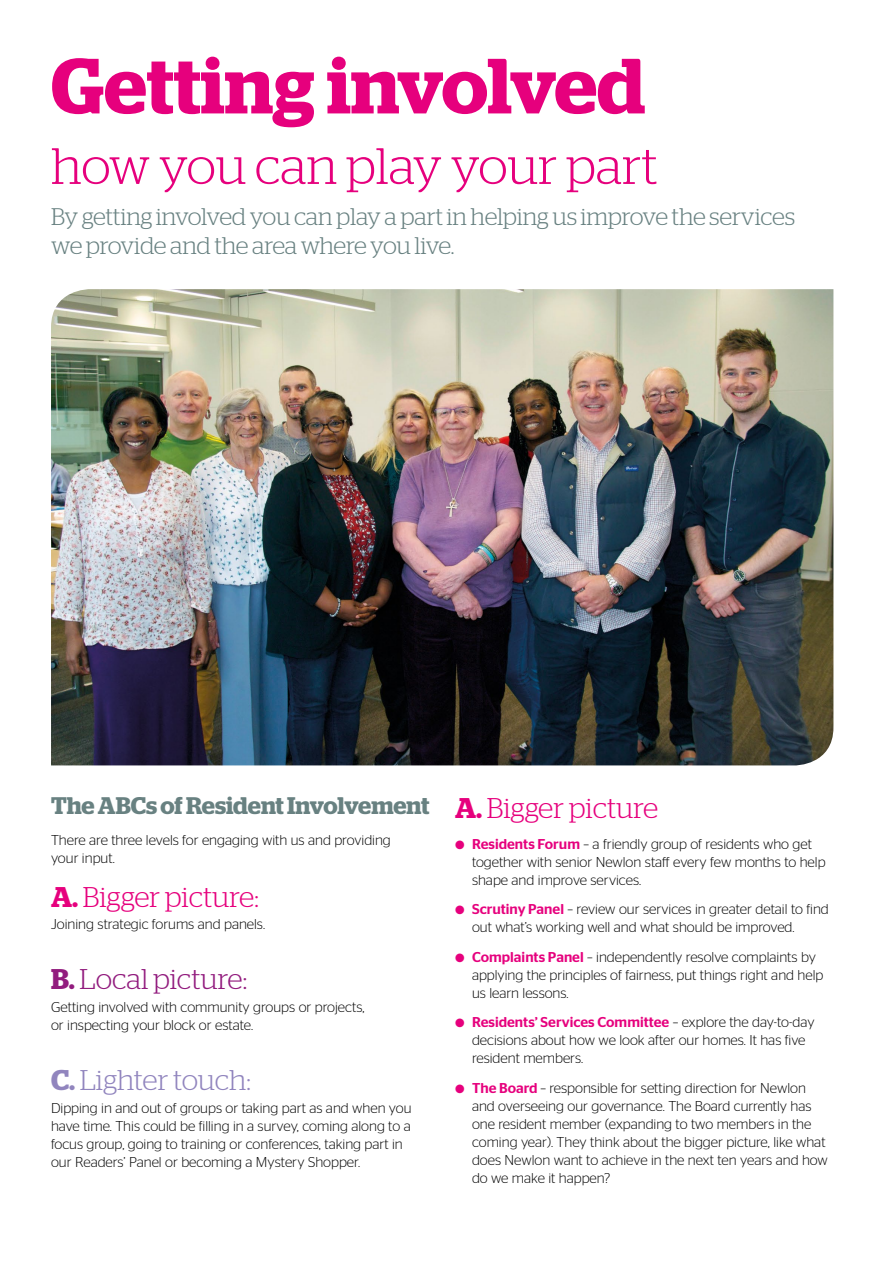
<style>
.page{position:relative;width:893px;height:1263px;background:#fff}
.page>*{position:absolute;margin:0;border:0;box-sizing:border-box;transform-origin:0 0}
.t1{font:600 78px "Stag";color:#e6007d}
.t2{font:300 51px "Stag";letter-spacing:-.005em;color:#e6007d}
.t3{font:300 28.5px "Stag";color:#e6007d}
.t4{font:300 28.5px "Stag";color:#921c7e}
.t5{font:300 28.5px "Stag";letter-spacing:-.01em;color:#9185be}
.t6{font:300 24px/28.5px "Stag";letter-spacing:-.015em;color:#688181}
.t7{font:600 24px "Stag";letter-spacing:-.005em;color:#688181}
.t8{font:300 14.25px/18px "Stag Sans";color:#000}
.s1{font-weight:600}
.s2{color:#e6007d}
.s3{font-weight:500;color:#e6007d}
</style>
<div class="page">
<img style="left:51px;top:289px;width:782px;height:476px">
<h1 class="t1" style="left:51px;top:40px;width:596px">Getting involved</h1>
<h2 class="t2" style="left:51px;top:137px;width:608px">how you can play your part</h2>
<h3 class="t6" style="left:51px;top:202px;width:746px">By getting involved you can play a part in helping us improve the services we provide and the area where you live.</h3>
<h3 class="t7" style="left:51px;top:792px;width:380px">The ABCs of Resident Involvement</h3>
<p class="t8" style="left:51px;top:831px;width:341px">There are three levels for engaging with us and providing your input.</p>
<h3 class="t3" style="left:51px;top:880px;width:209px"><span class="s1">A.</span> Bigger picture:</h3>
<p class="t8" style="left:51px;top:915px;width:216px">Joining strategic forums and panels.</p>
<h3 class="t4" style="left:51px;top:963px;width:198px"><span class="s1">B.</span> Local picture:</h3>
<p class="t8" style="left:51px;top:997px;width:315px">Getting involved with community groups or projects, or inspecting your block or estate.</p>
<h3 class="t5" style="left:51px;top:1064px;width:201px"><span class="s1">C.</span> Lighter touch:</h3>
<p class="t8" style="left:51px;top:1098px;width:362px">Dipping in and out of groups or taking part as and when you have time. This could be filling in a survey, coming along to a focus group, going to training or conferences, taking part in our Readers’ Panel or becoming a Mystery Shopper.</p>
<h3 class="t3" style="left:455px;top:792px;width:205px"><span class="s1">A.</span> Bigger picture</h3>
<p class="t8" style="left:472px;top:835px;width:355px;text-indent:-17px"><span class="s2">●</span> <span class="s3">Residents Forum</span> – a friendly group of residents who get together with senior Newlon staff every few months to help shape and improve services.</p>
<p class="t8" style="left:472px;top:900px;width:358px;text-indent:-17px"><span class="s2">●</span> <span class="s3">Scrutiny Panel</span> – review our services in greater detail to find out what’s working well and what should be improved.</p>
<p class="t8" style="left:472px;top:947px;width:353px;text-indent:-17px"><span class="s2">●</span> <span class="s3">Complaints Panel</span> – independently resolve complaints by applying the principles of fairness, put things right and help us learn lessons.</p>
<p class="t8" style="left:472px;top:1013px;width:344px;text-indent:-17px"><span class="s2">●</span> <span class="s3">Residents’ Services Committee</span> – explore the day-to-day decisions about how we look after our homes. It has five resident members.</p>
<p class="t8" style="left:472px;top:1078px;width:357px;text-indent:-17px"><span class="s2">●</span> <span class="s3">The Board</span> – responsible for setting direction for Newlon and overseeing our governance. The Board currently has one resident member (expanding to two members in the coming year). They think about the bigger picture, like what does Newlon want to achieve in the next ten years and how do we make it happen?</p>
</div>
